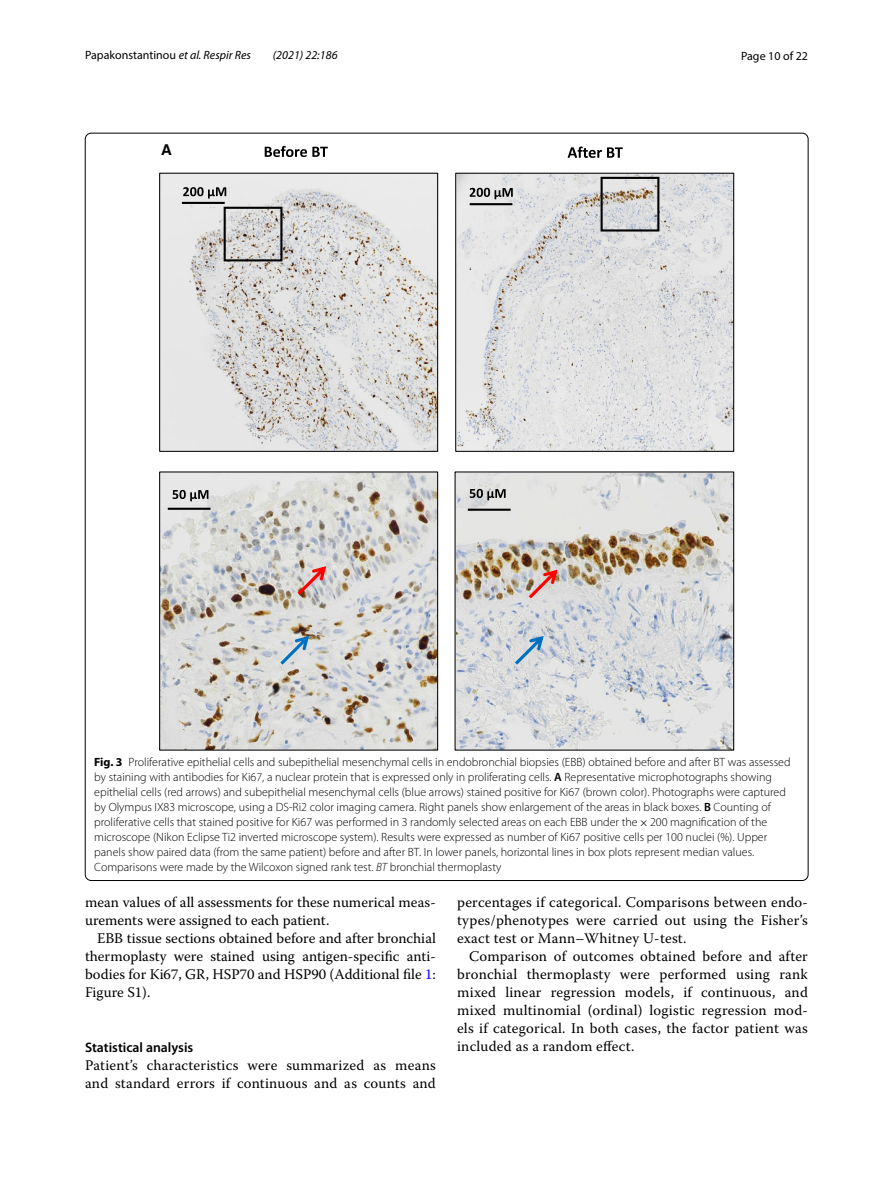
<style>
.page{position:relative;width:893px;height:1187px;background:#fff}
.page>*{position:absolute;margin:0;border:0;box-sizing:border-box;transform-origin:0 0}
.t1{font:700 15px "Helvetica";color:#000}
.t2{font:14.7px/18px "Warnock Pro";letter-spacing:.015em;color:#000;text-align:justify}
.t3{font:600 13.8px "Myriad Pro";color:#000}
.t4{font:300 12px/15px "Myriad Pro";color:#000}
.t5{font:12px "Myriad Pro";color:#000}
.t6{font:italic 12px "Myriad Pro";color:#000}
.s1{font-style:italic}
.s2{font-weight:700}
.s3{font-weight:600}
.s4{font-family:"MTSY";font-weight:400}
.s5{color:#00f}
</style>
<div class="page">
<img style="left:161px;top:174px;width:571px;height:575px">
<div style="left:159px;top:173px;width:279px;height:279px;border:1px solid #000"></div>
<div style="left:224px;top:207px;width:58px;height:54px;border:2px solid #000"></div>
<svg style="left:183px;top:187px;width:43px;height:11px"></svg>
<div style="left:159px;top:471px;width:279px;height:279px;border:1px solid #000"></div>
<svg style="left:173px;top:490px;width:35px;height:11px"></svg>
<hr style="left:168px;top:507px;width:43px;height:3px;background:#000">
<svg style="left:298px;top:566px;width:28px;height:29px"></svg>
<svg style="left:280px;top:635px;width:29px;height:29px"></svg>
<svg style="left:470px;top:489px;width:36px;height:11px"></svg>
<hr style="left:468px;top:508px;width:43px;height:2px;background:#000">
<svg style="left:529px;top:569px;width:28px;height:29px"></svg>
<svg style="left:515px;top:635px;width:29px;height:29px"></svg>
<svg style="left:265px;top:146px;width:63px;height:11px"></svg>
<hr style="left:182px;top:202px;width:43px;height:2px;background:#000">
<div style="left:455px;top:173px;width:279px;height:279px;border:1px solid #000"></div>
<div style="left:601px;top:177px;width:58px;height:54px;border:2px solid #000"></div>
<svg style="left:470px;top:188px;width:43px;height:11px"></svg>
<hr style="left:470px;top:203px;width:42px;height:2px;background:#000">
<svg style="left:568px;top:146px;width:55px;height:12px"></svg>
<p class="t5" style="left:85px;top:48px;width:167px">Papakonstantinou <span class="s1">et al. Respir Res</span></p>
<p class="t6" style="left:273px;top:48px;width:66px">(2021) 22:186</p>
<p class="t5" style="left:741px;top:48px;width:68px">Page 10 of 22</p>
<p class="t1" style="left:161px;top:141px;width:12px">A</p>
<p class="t4" style="left:94px;top:754px;width:698px"><span class="s2">Fig. 3</span> Proliferative epithelial cells and subepithelial mesenchymal cells in endobronchial biopsies (EBB) obtained before and after BT was assessed by staining with antibodies for Ki67, a nuclear protein that is expressed only in proliferating cells. <span class="s3">A</span> Representative microphotographs showing epithelial cells (red arrows) and subepithelial mesenchymal cells (blue arrows) stained positive for Ki67 (brown color). Photographs were captured by Olympus IX83 microscope, using a DS-Ri2 color imaging camera. Right panels show enlargement of the areas in black boxes. <span class="s3">B</span> Counting of proliferative cells that stained positive for Ki67 was performed in 3 randomly selected areas on each EBB under the<span class="s4">×</span>200 magnification of the microscope (Nikon Eclipse Ti2 inverted microscope system). Results were expressed as number of Ki67 positive cells per 100 nuclei (%). Upper panels show paired data (from the same patient) before and after BT. In lower panels, horizontal lines in box plots represent median values.<br>Comparisons were made by the Wilcoxon signed rank test. <span class="s1">BT</span> bronchial thermoplasty</p>
<p class="t2" style="left:85px;top:892px;width:352px">mean values of all assessments for these numerical meas&shy;urements were assigned to each patient.</p>
<p class="t2" style="left:85px;top:928px;width:352px;text-indent:12px">EBB tissue sections obtained before and after bronchial thermoplasty were stained using antigen-specific anti&shy;bodies for Ki67, GR, HSP70 and HSP90 (Additional file <span class="s5">1</span>:<br>Figure S1).</p>
<p class="t3" style="left:85px;top:1038px;width:110px">Statistical analysis</p>
<p class="t2" style="left:85px;top:1055px;width:352px">Patient’s characteristics were summarized as means and standard errors if continuous and as counts and</p>
<p class="t2" style="left:457px;top:892px;width:352px">percentages if categorical. Comparisons between endo&shy;types/phenotypes were carried out using the Fisher’s exact test or Mann–Whitney U-test.</p>
<p class="t2" style="left:457px;top:946px;width:352px;text-indent:12px">Comparison of outcomes obtained before and after bronchial thermoplasty were performed using rank mixed linear regression models, if continuous, and mixed multinomial (ordinal) logistic regression mod&shy;els if categorical. In both cases, the factor patient was included as a random effect.</p>
</div>
